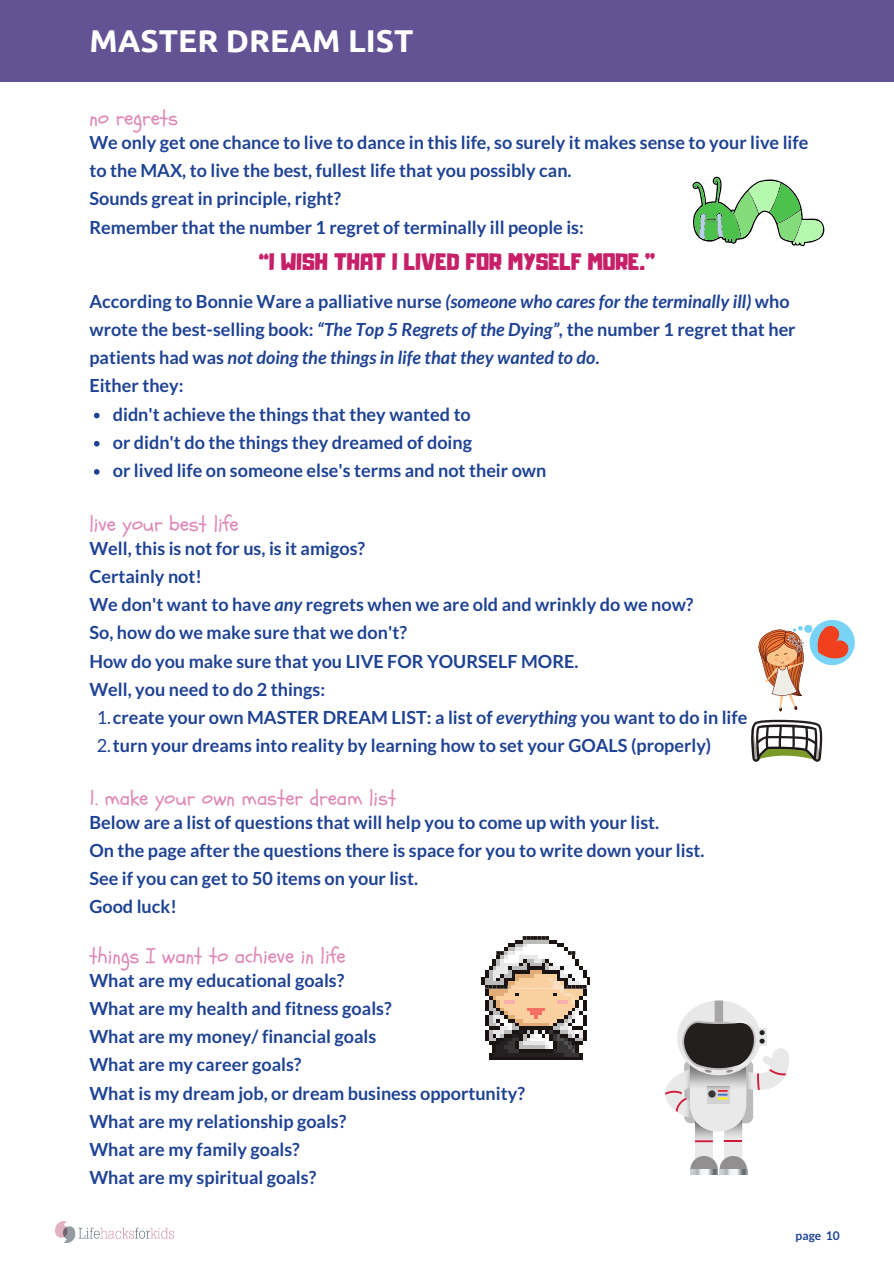
<style>
.page{position:relative;width:894px;height:1264px;background:#fff}
.page>*{position:absolute;margin:0;border:0;box-sizing:border-box;transform-origin:0 0}
.t1{font:700 31.5px "Ubuntu";color:#fff}
.t2{font:21px "Schoolbell";color:#df88b7}
.t3{font:21px "Adumu";color:#c62168}
.t4{font:700 18px/28.2px "Lato";color:#1e4294}
.t5{font:700 12px "Lato";color:#1e4294}
.s1{font-style:italic}
.s2{font-weight:400}
</style>
<div class="page">
<div style="left:0;top:0;width:893px;height:81px;background:#645394"></div>
<img style="left:56px;top:1221px;width:117px;height:20px">
<svg style="left:94px;top:413px;width:5px;height:5px"></svg>
<svg style="left:94px;top:441px;width:5px;height:5px"></svg>
<svg style="left:94px;top:469px;width:5px;height:5px"></svg>
<svg style="left:751px;top:719px;width:71px;height:42px"></svg>
<svg style="left:692px;top:176px;width:132px;height:70px"></svg>
<svg style="left:758px;top:620px;width:97px;height:92px"></svg>
<svg style="left:690px;top:1169px;width:27px;height:5px"></svg>
<svg style="left:690px;top:1155px;width:56px;height:14px"></svg>
<svg style="left:719px;top:1169px;width:27px;height:5px"></svg>
<svg style="left:665px;top:1000px;width:124px;height:142px"></svg>
<svg style="left:481px;top:936px;width:109px;height:124px"></svg>
<h1 class="t1" style="left:89px;top:23px;width:325px">MASTER DREAM LIST</h1>
<p class="t2" style="left:89px;top:104px;width:90px">no regrets</p>
<p class="t4" style="left:89px;top:128px;width:720px">We only get one chance to live to dance in this life, so surely it makes sense to your live life to the MAX, to live the best, fullest life that you possibly can.<br>Sounds great in principle, right?<br>Remember that the number 1 regret of terminally ill people is:</p>
<p class="t3" style="left:258px;top:244px;width:398px">“I WISH THAT I LIVED FOR MYSELF MORE.”</p>
<p class="t4" style="left:89px;top:287px;width:707px">According to Bonnie Ware a palliative nurse <span class="s1">(someone who cares for the terminally ill)</span> who wrote the best-selling book: <span class="s1">“The Top 5 Regrets of the Dying”,</span> the number 1 regret that her patients had was <span class="s1">not doing the things in life that they wanted to do</span>.<br>Either they:</p>
<p class="t4" style="left:113px;top:399px;width:435px">didn't achieve the things that they wanted to<br>or didn't do the things they dreamed of doing<br>or lived life on someone else's terms and not their own</p>
<p class="t2" style="left:89px;top:509px;width:151px">live your best life</p>
<p class="t4" style="left:89px;top:534px;width:605px">Well, this is not for us, is it amigos?<br>Certainly not!<br>We don't want to have <span class="s1">any</span> regrets when we are old and wrinkly do we now?<br>So, how do we make sure that we don't?<br>How do you make sure that you LIVE FOR YOURSELF MORE.<br>Well, you need to do 2 things:</p>
<p class="t4" style="left:97px;top:703px;width:652px"><span class="s2">1.</span>create your own MASTER DREAM LIST: a list of <span class="s1">everything</span> you want to do in life<br><span class="s2">2.</span>turn your dreams into reality by learning how to set your GOALS (properly)</p>
<p class="t2" style="left:89px;top:783px;width:308px">1. make your own master dream list</p>
<p class="t4" style="left:89px;top:807px;width:616px">Below are a list of questions that will help you to come up with your list.<br>On the page after the questions there is space for you to write down your list.<br>See if you can get to 50 items on your list.<br>Good luck!</p>
<p class="t2" style="left:89px;top:941px;width:258px">things I want to achieve in life</p>
<p class="t4" style="left:89px;top:965px;width:437px">What are my educational goals?<br>What are my health and fitness goals?<br>What are my money/ financial goals<br>What are my career goals?<br>What is my dream job, or dream business opportunity?<br>What are my relationship goals?<br>What are my family goals?<br>What are my spiritual goals?</p>
<p class="t5" style="left:795px;top:1228px;width:46px">page 10</p>
</div>
